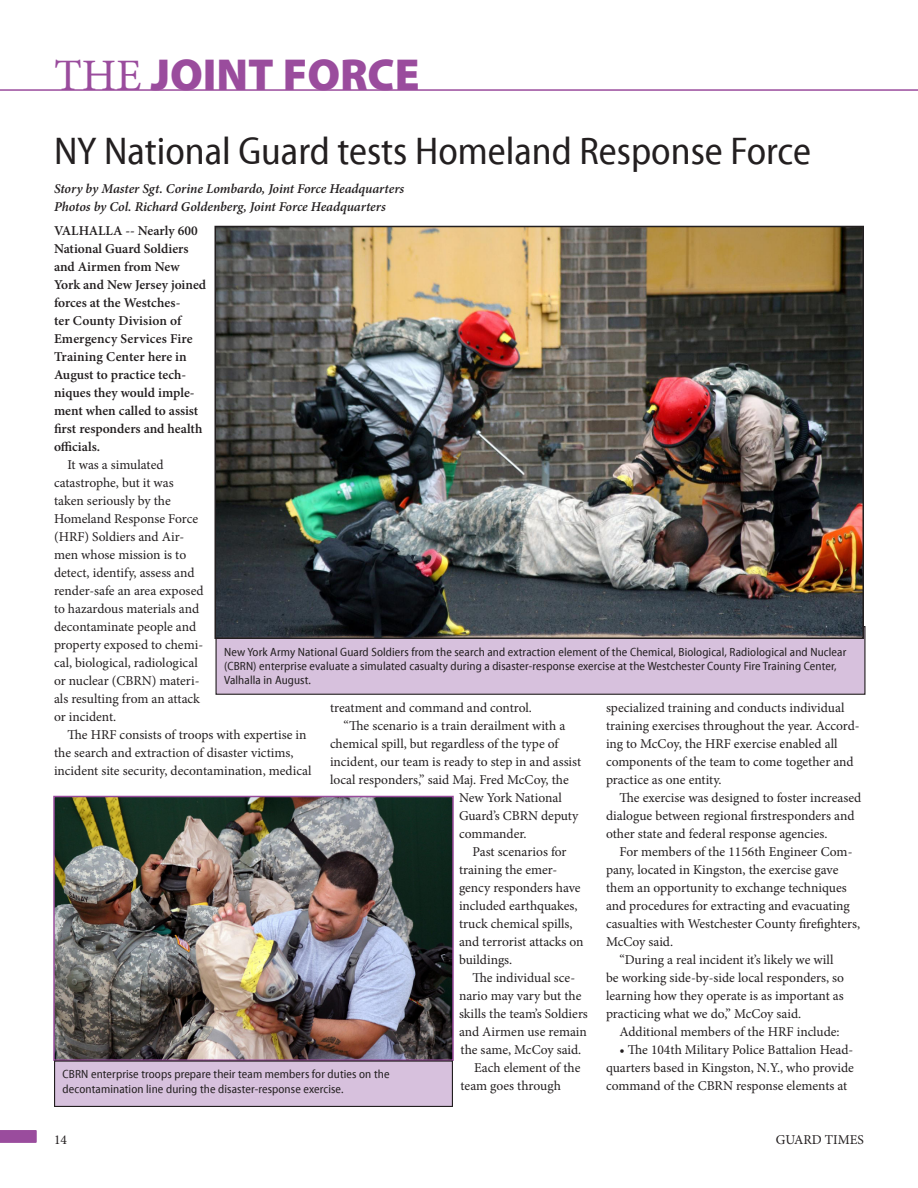
<style>
.page{position:relative;width:918px;height:1188px;background:#fff}
.page>*{position:absolute;margin:0;border:0;box-sizing:border-box;transform-origin:0 0}
.ANG_heading{font:900 45px "Myriad Pro";color:#9a4c9d}
.section_feature_titl{font:semi-condensed 39px "Myriad Pro";color:#231f20}
.body_main{font:13.5px/18px "Minion Pro";color:#231f20}
.article_lead-in{font:600 13.5px/18px "Minion Pro";color:#231f20}
.body_main-2{font:italic 600 13.5px "Minion Pro";letter-spacing:-.005em;color:#231f20}
.photo_caption{font:semi-condensed 12px/14.4px "Myriad Pro";letter-spacing:.01em;color:#231f20}
.s1{font-family:"Minion Pro";font-weight:400}
</style>
<div class="page">
<div style="left:0;top:1130px;width:36px;height:12px;background:#9a4c9d"></div>
<hr style="left:0;top:90px;width:918px;height:1px;background:#9a4c9d">
<div style="left:216px;top:627px;width:649px;height:67px;background:#d7c1dd"></div>
<div style="left:216px;top:626px;width:650px;height:69px;border:1px solid #231f20"></div>
<img style="left:217px;top:229px;width:644px;height:407px">
<div style="left:214px;top:226px;width:650px;height:413px;border:2px solid #231f20"></div>
<img style="left:56px;top:799px;width:395px;height:259px">
<div style="left:53px;top:796px;width:401px;height:265px;border:2px solid #9a4c9d"></div>
<div style="left:55px;top:1061px;width:397px;height:45px;background:#d7c1dd"></div>
<div style="left:54px;top:1060px;width:399px;height:47px;border:1px solid #231f20"></div>
<p class="ANG_heading" style="left:54px;top:49px;width:367px"><span class="s1">THE</span> JOINT FORCE</p>
<p class="section_feature_titl" style="left:54px;top:130px;width:758px">NY National Guard tests Homeland Response Force</p>
<p class="body_main-2" style="left:54px;top:179px;width:352px">Story by Master Sgt. Corine Lombardo, Joint Force Headquarters</p>
<p class="body_main-2" style="left:54px;top:197px;width:333px">Photos by Col. Richard Goldenberg, Joint Force Headquarters</p>
<p class="article_lead-in" style="left:54px;top:221px;width:154px">VALHALLA -- Nearly 600<br>National Guard Soldiers and Airmen from New<br>York and New Jersey joined forces at the Westches-<br>ter County Division of<br>Emergency Services Fire<br>Training Center here in<br>August to practice tech&shy;niques they would imple&shy;ment when called to assist first responders and health officials.</p>
<p class="body_main" style="left:54px;top:455px;width:151px;text-indent:14px">It was a simulated catastrophe, but it was taken seriously by the<br>Homeland Response Force (HRF) Soldiers and Air&shy;men whose mission is to detect, identify, assess and render-safe an area exposed to hazardous materials and decontaminate people and property exposed to chemi&shy;cal, biological, radiological or nuclear (CBRN) materi&shy;als resulting from an attack or incident.</p>
<p class="body_main" style="left:54px;top:725px;width:259px;text-indent:14px">The HRF consists of troops with expertise in the search and extraction of disaster victims, incident site security, decontamination, medical</p>
<p class="photo_caption" style="left:224px;top:645px;width:624px">New York Army National Guard Soldiers from the search and extraction element of the Chemical, Biological, Radiological and Nuclear (CBRN) enterprise evaluate a simulated casualty during a disaster-response exercise at the Westchester County Fire Training Center,<br>Valhalla in August.</p>
<p class="body_main" style="left:330px;top:699px;width:204px">treatment and command and control.</p>
<p class="body_main" style="left:344px;top:717px;width:223px">“The scenario is a train derailment with a</p>
<p class="body_main" style="left:330px;top:735px;width:231px">chemical spill, but regardless of the type of</p>
<p class="body_main" style="left:330px;top:753px;width:253px">incident, our team is ready to step in and assist</p>
<p class="body_main" style="left:330px;top:771px;width:240px">local responders,” said Maj. Fred McCoy, the</p>
<p class="body_main" style="left:459px;top:789px;width:104px">New York National</p>
<p class="body_main" style="left:459px;top:807px;width:121px">Guard’s CBRN deputy</p>
<p class="body_main" style="left:459px;top:825px;width:69px">commander.</p>
<p class="body_main" style="left:459px;top:843px;width:126px;text-indent:14px">Past scenarios for training the emer&shy;gency responders have included earthquakes, truck chemical spills, and terrorist attacks on buildings.</p>
<p class="body_main" style="left:459px;top:969px;width:130px;text-align:center">The individual sce&shy;nario may vary but the skills the team’s Soldiers and Airmen use remain the same, McCoy said.</p>
<p class="body_main" style="left:460px;top:1059px;width:121px;text-indent:14px">Each element of the team goes through</p>
<p class="body_main" style="left:606px;top:699px;width:255px">specialized training and conducts individual training exercises throughout the year. Accord&shy;ing to McCoy, the HRF exercise enabled all components of the team to come together and practice as one entity.</p>
<p class="body_main" style="left:606px;top:789px;width:257px;text-indent:14px">The exercise was designed to foster increased dialogue between regional firstresponders and other state and federal response agencies.</p>
<p class="body_main" style="left:606px;top:843px;width:256px;text-indent:14px">For members of the 1156th Engineer Com&shy;pany, located in Kingston, the exercise gave them an opportunity to exchange techniques and procedures for extracting and evacuating casualties with Westchester County firefighters, McCoy said.</p>
<p class="body_main" style="left:606px;top:951px;width:240px;text-indent:14px">“During a real incident it’s likely we will be working side-by-side local responders, so learning how they operate is as important as practicing what we do,” McCoy said.</p>
<p class="body_main" style="left:620px;top:1023px;width:222px">Additional members of the HRF include:</p>
<p class="body_main" style="left:606px;top:1041px;width:249px;text-align:justify;text-indent:14px">• The 104th Military Police Battalion Head&shy;quarters based in Kingston, N.Y., who provide command of the CBRN response elements at</p>
<p class="photo_caption" style="left:63px;top:1067px;width:328px">CBRN enterprise troops prepare their team members for duties on the decontamination line during the disaster-response exercise.</p>
<p class="body_main" style="left:54px;top:1131px;width:14px">14</p>
<p class="body_main" style="left:776px;top:1131px;width:90px">GUARD TIMES</p>
</div>
